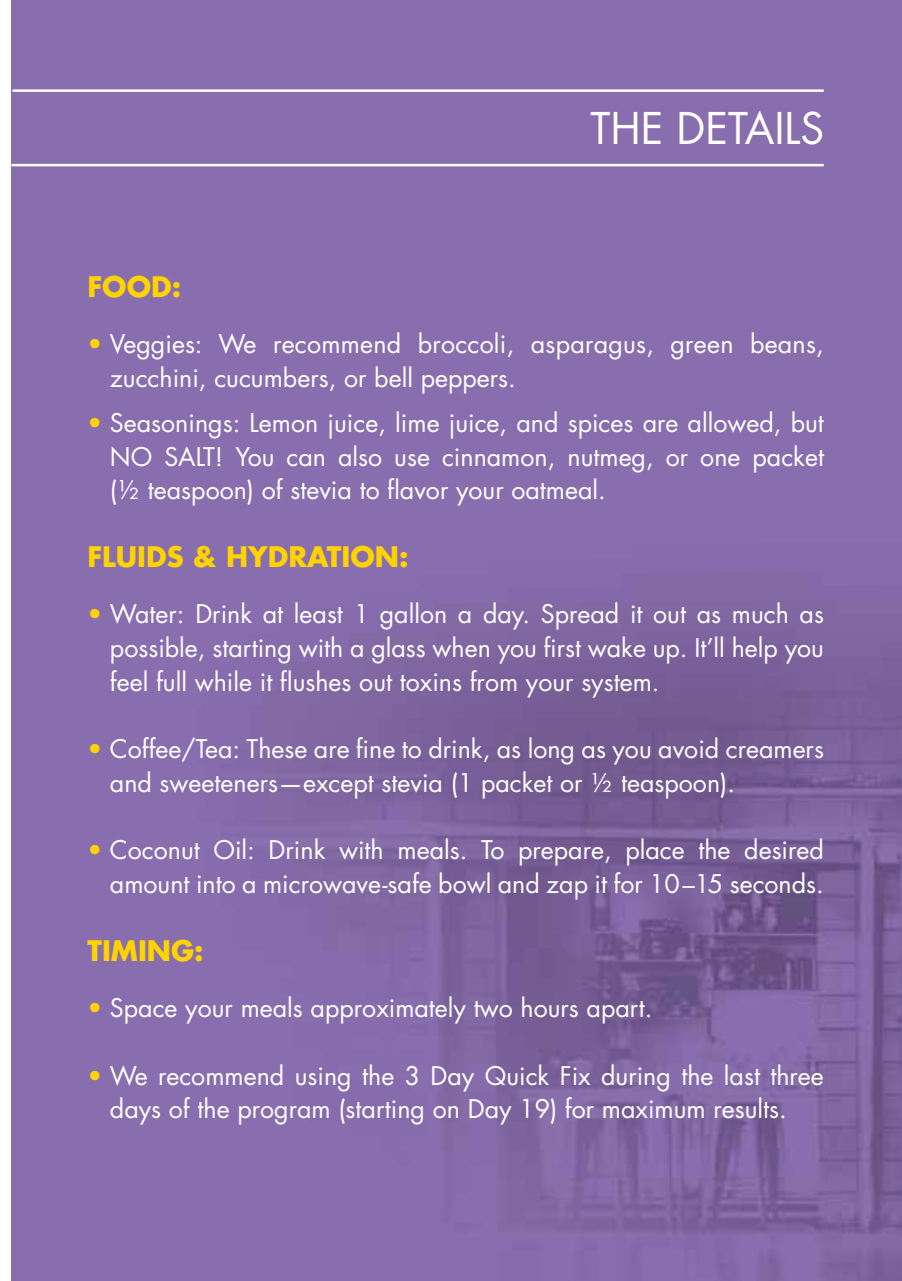
<style>
.page{position:relative;width:902px;height:1281px;background:#fff}
.page>*{position:absolute;margin:0;border:0;box-sizing:border-box;transform-origin:0 0}
.t1{font:42.5px "Futura Std";color:#fff}
.t2{font:700 27.5px "Futura Std";color:#ffd300}
.t3{font:25px/33.8px "Futura Std";color:#fff}
.s1{color:#ffd300}
</style>
<div class="page">
<img style="left:11px;top:0;width:891px;height:1280px">
<hr style="left:12px;top:89px;width:812px;height:3px;background:#fff">
<hr style="left:11px;top:164px;width:813px;height:2px;background:#fff">
<h1 class="t1" style="left:590px;top:101px;width:235px">THE DETAILS</h1>
<p class="t2" style="left:87px;top:268px;width:95px">FOOD:</p>
<p class="t3" style="left:110px;top:327px;width:716px;text-indent:-22px"><span class="s1">•</span> Veggies: We recommend broccoli, asparagus, green beans, zucchini, cucumbers, or bell peppers.</p>
<p class="t3" style="left:110px;top:406px;width:716px;text-align:justify;text-indent:-22px"><span class="s1">•</span> Seasonings: Lemon juice, lime juice, and spices are allowed, but NO SALT! You can also use cinnamon, nutmeg, or one packet (½ teaspoon) of stevia to flavor your oatmeal.</p>
<p class="t2" style="left:87px;top:538px;width:323px">FLUIDS &amp; HYDRATION:</p>
<p class="t3" style="left:110px;top:597px;width:716px;text-align:justify;text-indent:-22px"><span class="s1">•</span> Water: Drink at least 1 gallon a day. Spread it out as much as possible, starting with a glass when you first wake up. It’ll help you feel full while it flushes out toxins from your system.</p>
<p class="t3" style="left:110px;top:732px;width:716px;text-indent:-22px"><span class="s1">•</span> Coffee/Tea: These are fine to drink, as long as you avoid creamers and sweeteners—except stevia (1 packet or ½ teaspoon).</p>
<p class="t3" style="left:87px;top:833px;width:738px;text-align:right"><span class="s1">•</span> Coconut Oil: Drink with meals. To prepare, place the desired amount into a microwave-safe bowl and zap it for 10–15 seconds.</p>
<p class="t2" style="left:87px;top:932px;width:118px">TIMING:</p>
<p class="t3" style="left:87px;top:991px;width:567px"><span class="s1">•</span> Space your meals approximately two hours apart.</p>
<p class="t3" style="left:87px;top:1058px;width:738px;text-align:center"><span class="s1">•</span> We recommend using the 3 Day Quick Fix during the last three days of the program (starting on Day 19) for maximum results.</p>
</div>
